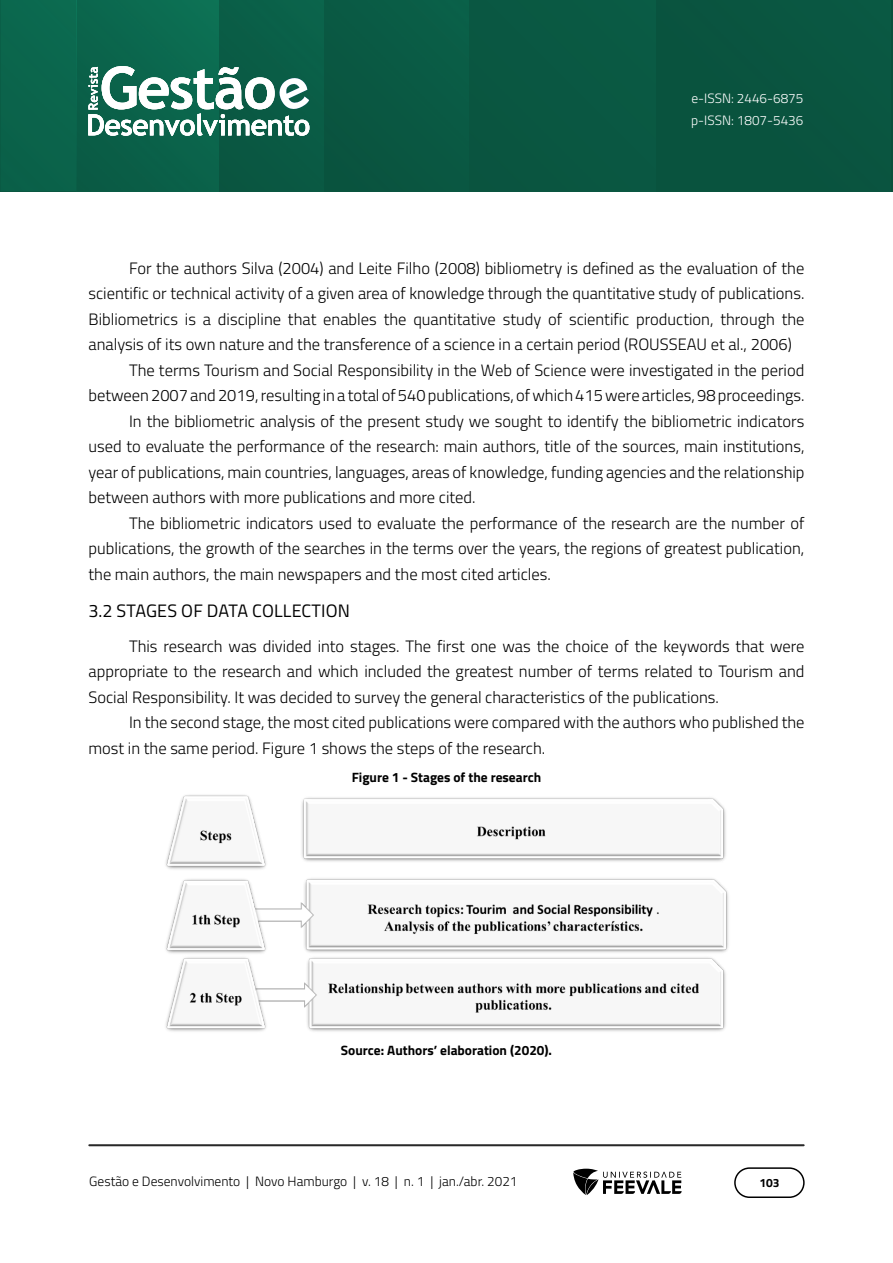
<style>
.page{position:relative;width:893px;height:1263px;background:#fff}
.page>*{position:absolute;margin:0;border:0;box-sizing:border-box;transform-origin:0 0}
.TÍTULO_1_1{font:18px "Titillium Web";letter-spacing:.01em;color:#000}
.Corpo_de_texto{font:300 16.5px/25.5px "Titillium Web";color:#000;text-align:justify}
.t1{font:300 13.5px "Titillium Web";color:#000}
.fonte_FIGURA{font:700 13.5px "Titillium Web";color:#000}
.t2{font:300 13.5px/22.5px "Titillium Web";color:#fff}
.Legenda_FIGURA{font:700 13.5px "Titillium Web";color:#000}
.t3{font:700 12px "Titillium Web";color:#000}
</style>
<div class="page">
<hr style="left:890px;top:0;width:3px;height:191px;background:#0a4f3b">
<img style="left:0;top:0;width:890px;height:191px">
<hr style="left:219px;top:0;width:1px;height:191px;background:#0a5a45">
<img style="left:76px;top:0;width:1px;height:191px">
<hr style="left:657px;top:0;width:1px;height:191px;background:#09533e">
<hr style="left:89px;top:1144px;width:715px;height:2px;background:#282828">
<div style="left:734px;top:1167px;width:71px;height:31px;border:2px solid #000;border-radius:15px"></div>
<svg style="left:573px;top:1169px;width:109px;height:26px"></svg>
<svg style="left:88px;top:66px;width:221px;height:70px"></svg>
<img style="left:165px;top:795px;width:564px;height:237px">
<p class="t2" style="left:691px;top:86px;width:114px">e-ISSN: 2446-6875 p-ISSN: 1807-5436</p>
<p class="Corpo_de_texto" style="left:88px;top:254px;width:717px;text-indent:40px">For the authors Silva (2004) and Leite Filho (2008) bibliometry is defined as the evaluation of the scientific or technical activity of a given area of knowledge through the quantitative study of publications.<br>Bibliometrics is a discipline that enables the quantitative study of scientific production, through the analysis of its own nature and the transference of a science in a certain period (ROUSSEAU et al., 2006)</p>
<p class="Corpo_de_texto" style="left:88px;top:356px;width:718px;text-align:right">The terms Tourism and Social Responsibility in the Web of Science were investigated in the period between 2007 and 2019, resulting in a total of 540 publications, of which 415 were articles, 98 proceedings.</p>
<p class="Corpo_de_texto" style="left:88px;top:407px;width:717px;text-indent:40px">In the bibliometric analysis of the present study we sought to identify the bibliometric indicators used to evaluate the performance of the research: main authors, title of the sources, main institutions, year of publications, main countries, languages, areas of knowledge, funding agencies and the relationship between authors with more publications and more cited.</p>
<p class="Corpo_de_texto" style="left:88px;top:509px;width:717px;text-indent:40px">The bibliometric indicators used to evaluate the performance of the research are the number of publications, the growth of the searches in the terms over the years, the regions of greatest publication, the main authors, the main newspapers and the most cited articles.</p>
<p class="TÍTULO_1_1" style="left:88px;top:598px;width:263px">3.2 STAGES OF DATA COLLECTION</p>
<p class="Corpo_de_texto" style="left:88px;top:632px;width:717px;text-indent:40px">This research was divided into stages. The first one was the choice of the keywords that were appropriate to the research and which included the greatest number of terms related to Tourism and Social Responsibility. It was decided to survey the general characteristics of the publications.</p>
<p class="Corpo_de_texto" style="left:88px;top:709px;width:717px;text-indent:40px">In the second stage, the most cited publications were compared with the authors who published the most in the same period. Figure 1 shows the steps of the research.</p>
<p class="Legenda_FIGURA" style="left:352px;top:767px;width:191px">Figure 1 - Stages of the research</p>
<p class="fonte_FIGURA" style="left:341px;top:1040px;width:213px">Source: Authors’ elaboration (2020).</p>
<p class="t1" style="left:89px;top:1171px;width:430px">Gestão e Desenvolvimento | Novo Hamburgo | v. 18 | n. 1 | jan./abr. 2021</p>
<p class="t3" style="left:759px;top:1174px;width:22px">103</p>
</div>
